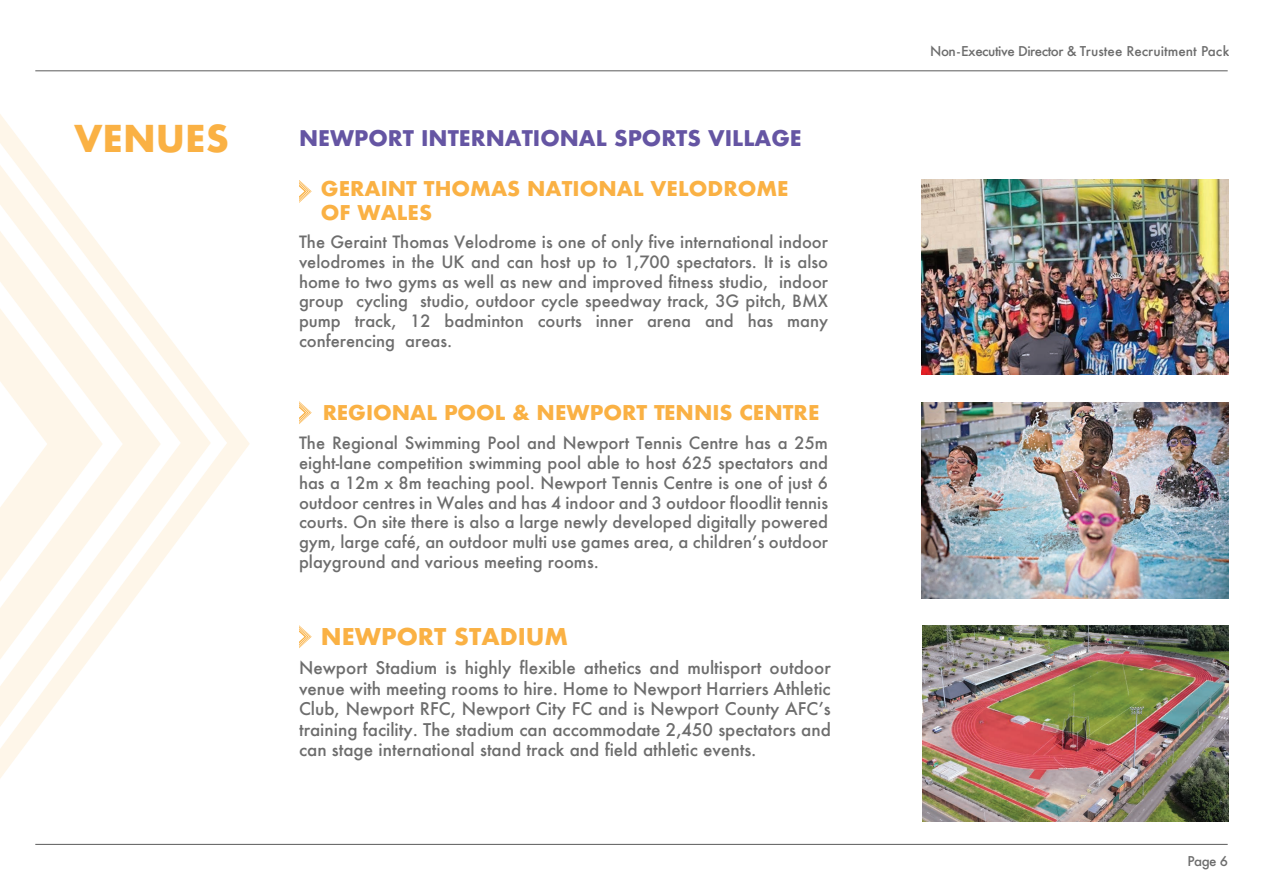
<style>
.page{position:relative;width:1263px;height:893px;background:#fff}
.page>*{position:absolute;margin:0;border:0;box-sizing:border-box;transform-origin:0 0}
.t1{font:700 36px "Futura";color:#fab144}
.t2{font:700 22.5px "Futura";color:#fab144}
.t3{font:700 21px "Futura";color:#6555a3}
.t4{font:700 19.8px/23.7px "Futura";color:#fab144}
.t5{font:500 16.95px/20.4px "Futura";color:#6d6d6d;text-align:justify}
.t6{font:500 16.5px/19.8px "Futura";color:#6d6d6d;text-align:justify}
.t7{font:500 13.2px "Futura";letter-spacing:-.035em;color:#6d6d6d}
</style>
<div class="page">
<hr style="left:35px;top:70px;width:1193px;height:1px;background:#6d6d6d">
<hr style="left:35px;top:844px;width:1193px;height:1px;background:#6d6d6d">
<svg style="left:0;top:114px;width:250px;height:664px"></svg>
<svg style="left:299px;top:401px;width:13px;height:23px"></svg>
<svg style="left:299px;top:625px;width:13px;height:23px"></svg>
<img style="left:922px;top:402px;width:307px;height:196px">
<svg style="left:299px;top:180px;width:13px;height:23px"></svg>
<img style="left:922px;top:180px;width:307px;height:195px">
<img style="left:922px;top:625px;width:307px;height:196px">
<h1 class="t1" style="left:74px;top:113px;width:156px">VENUES</h1>
<p class="t3" style="left:299px;top:123px;width:504px">NEWPORT INTERNATIONAL SPORTS VILLAGE</p>
<p class="t4" style="left:321px;top:177px;width:469px">GERAINT THOMAS NATIONAL VELODROME<br>OF WALES</p>
<p class="t6" style="left:299px;top:232px;width:531px">The Geraint Thomas Velodrome is one of only five international indoor velodromes in the UK and can host up to 1,700 spectators. It is also home to two gyms as well as new and improved fitness studio, indoor group cycling studio, outdoor cycle speedway track, 3G pitch, BMX pump track, 12 badminton courts inner arena and has many conferencing areas.</p>
<p class="t4" style="left:323px;top:400px;width:498px">REGIONAL POOL &amp; NEWPORT TENNIS CENTRE</p>
<p class="t6" style="left:299px;top:433px;width:531px">The Regional Swimming Pool and Newport Tennis Centre has a 25m eight-lane competition swimming pool able to host 625 spectators and has a 12m x 8m teaching pool. Newport Tennis Centre is one of just 6 outdoor centres in Wales and has 4 indoor and 3 outdoor floodlit tennis courts. On site there is also a large newly developed digitally powered gym, large café, an outdoor multi use games area, a childrenʼs outdoor playground and various meeting rooms.</p>
<h2 class="t2" style="left:321px;top:620px;width:249px">NEWPORT STADIUM</h2>
<p class="t5" style="left:299px;top:658px;width:533px">Newport Stadium is highly flexible athetics and multisport outdoor venue with meeting rooms to hire. Home to Newport Harriers Athletic Club, Newport RFC, Newport City FC and is Newport County AFCʼs training facility. The stadium can accommodate 2,450 spectators and can stage international stand track and field athletic events.</p>
<p class="t7" style="left:930px;top:42px;width:301px">Non-Executive Director &amp; Trustee Recruitment Pack</p>
<p class="t7" style="left:1187px;top:852px;width:42px">Page 6</p>
</div>
